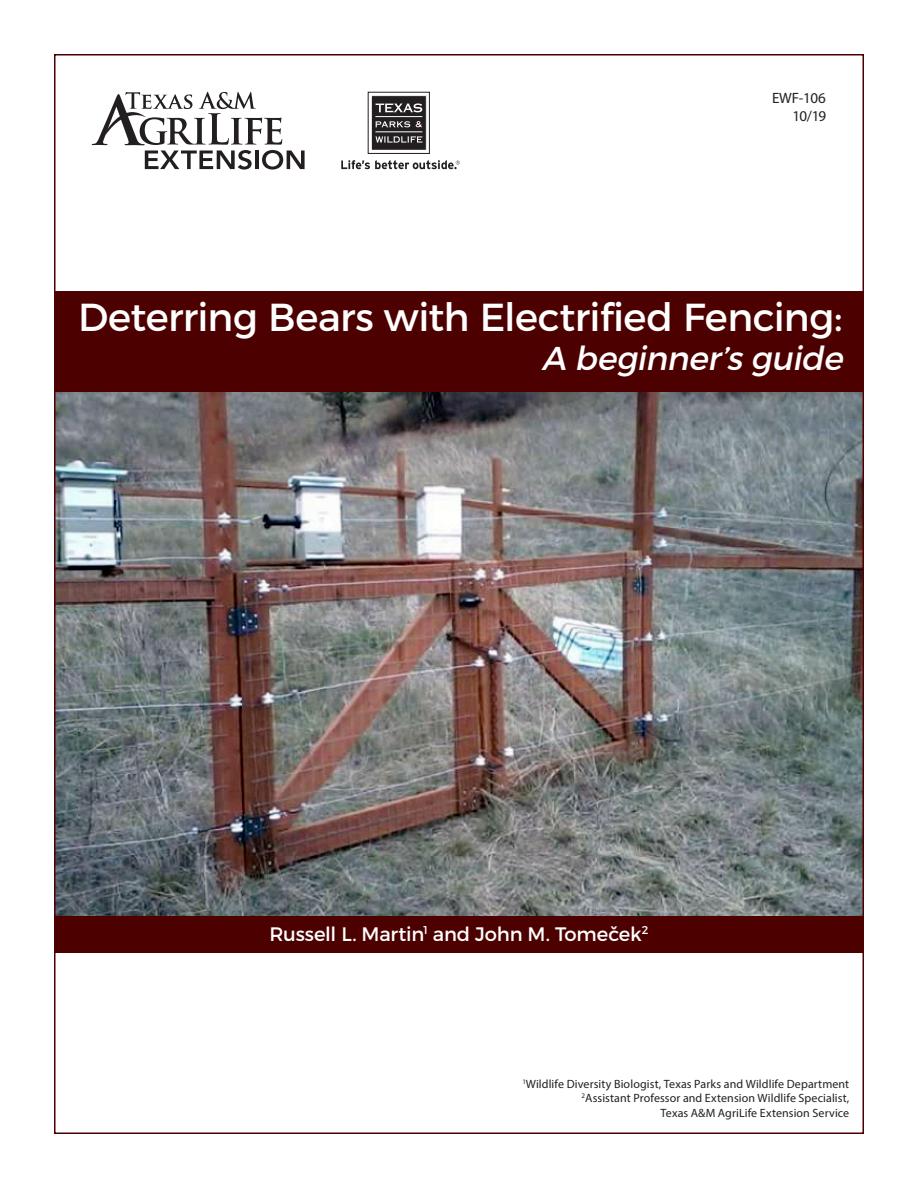
<style>
.page{position:relative;width:918px;height:1188px;background:#fff}
.page>*{position:absolute;margin:0;border:0;box-sizing:border-box;transform-origin:0 0}
.t1{font:39px "Montserrat";letter-spacing:-.015em;color:#fff}
.t2{font:italic 33px "Montserrat";color:#fff}
.t3{font:19.5px "Montserrat";letter-spacing:-.01em;color:#fff}
.t4{font:15px "Myriad Pro";letter-spacing:-.015em;color:#231f20}
.t5{font:12px/14.4px "Myriad Pro";letter-spacing:.01em;color:#231f20;text-align:right}
</style>
<div class="page">
<img style="left:57px;top:391px;width:804px;height:525px">
<svg style="left:92px;top:92px;width:213px;height:78px"></svg>
<div style="left:54px;top:291px;width:809px;height:100px;background:#4d0000"></div>
<div style="left:54px;top:916px;width:809px;height:36px;background:#4d0000"></div>
<div style="left:368px;top:92px;width:62px;height:62px;border:1px solid #231f20"></div>
<div style="left:371px;top:96px;width:55px;height:54px;background:#231f20"></div>
<svg style="left:376px;top:103px;width:46px;height:10px"></svg>
<svg style="left:375px;top:136px;width:47px;height:7px"></svg>
<svg style="left:375px;top:121px;width:35px;height:6px"></svg>
<hr style="left:375px;top:116px;width:47px;height:1px;background:#fff">
<hr style="left:375px;top:131px;width:47px;height:1px;background:#fff">
<svg style="left:416px;top:121px;width:6px;height:6px"></svg>
<svg style="left:341px;top:160px;width:119px;height:9px"></svg>
<p class="t4" style="left:772px;top:89px;width:55px">EWF-106</p>
<p class="t4" style="left:793px;top:107px;width:35px">10/19</p>
<p class="t1" style="left:78px;top:293px;width:766px">Deterring Bears with Electrified Fencing:</p>
<p class="t2" style="left:541px;top:338px;width:310px">A beginner’s guide</p>
<p class="t3" style="left:269px;top:922px;width:381px">Russell L. Martin<sup>1</sup> and John M. Tomeček<sup>2</sup></p>
<p class="t5" style="left:522px;top:1076px;width:328px"><sup>1</sup>Wildlife Diversity Biologist, Texas Parks and Wildlife Department</p>
<p class="t5" style="left:581px;top:1091px;width:269px"><sup>2</sup>Assistant Professor and Extension Wildlife Specialist,<br>Texas A&amp;M AgriLife Extension Service</p>
</div>
